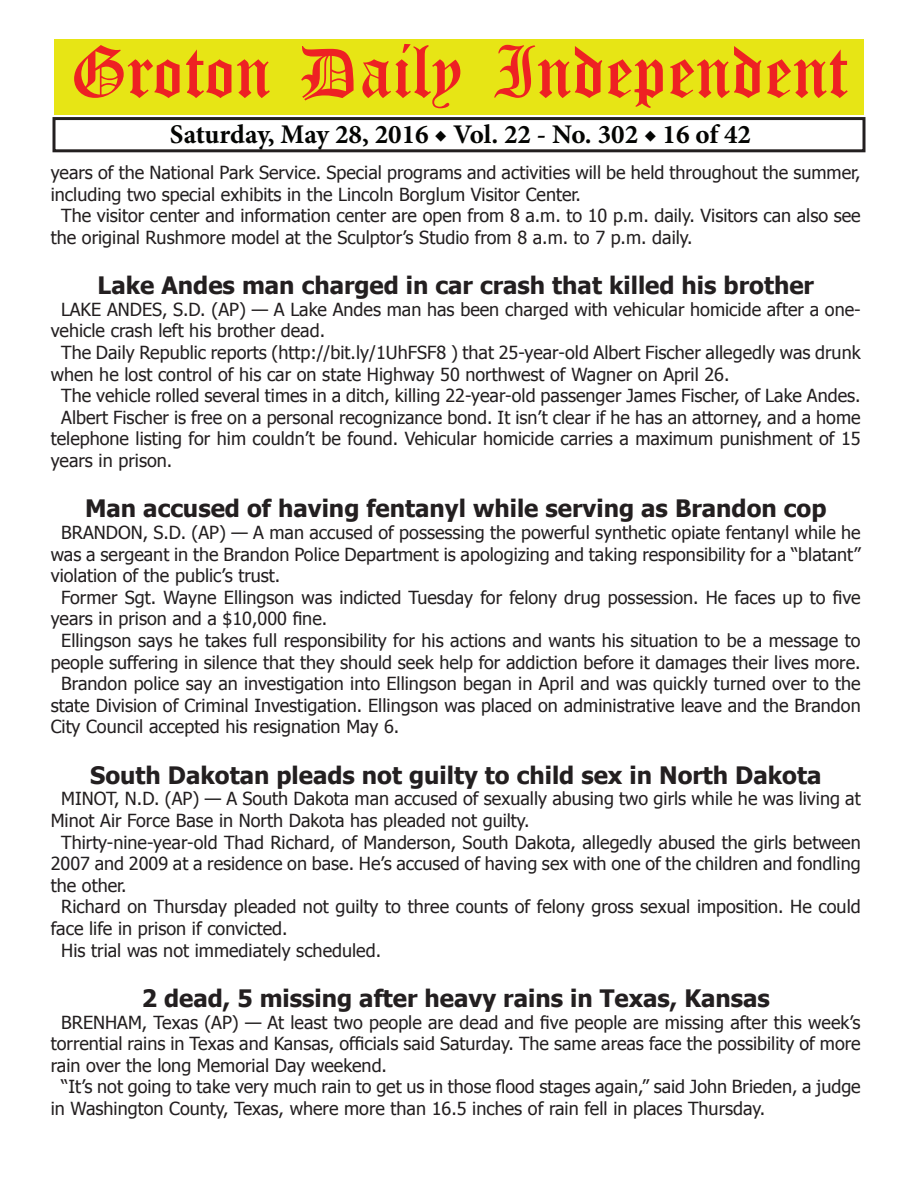
<style>
.page{position:relative;width:918px;height:1188px;background:#fff}
.page>*{position:absolute;margin:0;border:0;box-sizing:border-box;transform-origin:0 0}
.t1{font:54px "Old English Five";color:#ee2123}
.t2{font:700 27px "Minion Pro";color:#040503}
.t3{font:700 24px "Tahoma";color:#231f20}
.t4{font:18px "Tahoma";color:#231f20}
</style>
<div class="page">
<div style="left:52px;top:117px;width:814px;height:35px;border:3px solid #231f20"></div>
<div style="left:54px;top:40px;width:810px;height:75px;background:#e7e515"></div>
<h1 class="t1" style="left:70px;top:47px;width:779px">Groton Daily Independent</h1>
<h2 class="t2" style="left:170px;top:116px;width:583px">Saturday, May 28, 2016 ◆ Vol. 22 - No. 302 ◆ 16 of 42</h2>
<p class="t4" style="left:51px;top:160px;width:811px">years of the National Park Service. Special programs and activities will be held throughout the summer,</p>
<p class="t4" style="left:51px;top:182px;width:532px">including two special exhibits in the Lincoln Borglum Visitor Center.</p>
<p class="t4" style="left:61px;top:204px;width:801px">The visitor center and information center are open from 8 a.m. to 10 p.m. daily. Visitors can also see</p>
<p class="t4" style="left:51px;top:225px;width:643px">the original Rushmore model at the Sculptor’s Studio from 8 a.m. to 7 p.m. daily.</p>
<h3 class="t3" style="left:98px;top:269px;width:718px">Lake Andes man charged in car crash that killed his brother</h3>
<p class="t4" style="left:61px;top:297px;width:801px">LAKE ANDES, S.D. (AP) — A Lake Andes man has been charged with vehicular homicide after a one-</p>
<p class="t4" style="left:51px;top:319px;width:276px">vehicle crash left his brother dead.</p>
<p class="t4" style="left:61px;top:340px;width:801px">The Daily Republic reports (http://bit.ly/1UhFSF8 ) that 25-year-old Albert Fischer allegedly was drunk</p>
<p class="t4" style="left:51px;top:362px;width:680px">when he lost control of his car on state Highway 50 northwest of Wagner on April 26.</p>
<p class="t4" style="left:61px;top:384px;width:801px">The vehicle rolled several times in a ditch, killing 22-year-old passenger James Fischer, of Lake Andes.</p>
<p class="t4" style="left:61px;top:405px;width:801px">Albert Fischer is free on a personal recognizance bond. It isn’t clear if he has an attorney, and a home</p>
<p class="t4" style="left:51px;top:427px;width:812px">telephone listing for him couldn’t be found. Vehicular homicide carries a maximum punishment of 15</p>
<p class="t4" style="left:51px;top:448px;width:123px">years in prison.</p>
<h3 class="t3" style="left:85px;top:492px;width:743px">Man accused of having fentanyl while serving as Brandon cop</h3>
<p class="t4" style="left:61px;top:520px;width:801px">BRANDON, S.D. (AP) — A man accused of possessing the powerful synthetic opiate fentanyl while he</p>
<p class="t4" style="left:51px;top:542px;width:811px">was a sergeant in the Brandon Police Department is apologizing and taking responsibility for a “blatant”</p>
<p class="t4" style="left:51px;top:564px;width:231px">violation of the public’s trust.</p>
<p class="t4" style="left:61px;top:585px;width:801px">Former Sgt. Wayne Ellingson was indicted Tuesday for felony drug possession. He faces up to five</p>
<p class="t4" style="left:51px;top:607px;width:278px">years in prison and a $10,000 fine.</p>
<p class="t4" style="left:61px;top:628px;width:801px">Ellingson says he takes full responsibility for his actions and wants his situation to be a message to</p>
<p class="t4" style="left:51px;top:650px;width:811px">people suffering in silence that they should seek help for addiction before it damages their lives more.</p>
<p class="t4" style="left:61px;top:672px;width:801px">Brandon police say an investigation into Ellingson began in April and was quickly turned over to the</p>
<p class="t4" style="left:51px;top:693px;width:811px">state Division of Criminal Investigation. Ellingson was placed on administrative leave and the Brandon</p>
<p class="t4" style="left:51px;top:715px;width:350px">City Council accepted his resignation May 6.</p>
<h3 class="t3" style="left:90px;top:758px;width:733px">South Dakotan pleads not guilty to child sex in North Dakota</h3>
<p class="t4" style="left:61px;top:787px;width:801px">MINOT, N.D. (AP) — A South Dakota man accused of sexually abusing two girls while he was living at</p>
<p class="t4" style="left:51px;top:808px;width:480px">Minot Air Force Base in North Dakota has pleaded not guilty.</p>
<p class="t4" style="left:61px;top:830px;width:801px">Thirty-nine-year-old Thad Richard, of Manderson, South Dakota, allegedly abused the girls between</p>
<p class="t4" style="left:51px;top:852px;width:811px">2007 and 2009 at a residence on base. He’s accused of having sex with one of the children and fondling</p>
<p class="t4" style="left:51px;top:873px;width:77px">the other.</p>
<p class="t4" style="left:61px;top:895px;width:801px">Richard on Thursday pleaded not guilty to three counts of felony gross sexual imposition. He could</p>
<p class="t4" style="left:51px;top:916px;width:238px">face life in prison if convicted.</p>
<p class="t4" style="left:61px;top:938px;width:321px">His trial was not immediately scheduled.</p>
<h3 class="t3" style="left:142px;top:981px;width:630px">2 dead, 5 missing after heavy rains in Texas, Kansas</h3>
<p class="t4" style="left:61px;top:1010px;width:801px">BRENHAM, Texas (AP) — At least two people are dead and five people are missing after this week’s</p>
<p class="t4" style="left:51px;top:1032px;width:811px">torrential rains in Texas and Kansas, officials said Saturday. The same areas face the possibility of more</p>
<p class="t4" style="left:51px;top:1053px;width:338px">rain over the long Memorial Day weekend.</p>
<p class="t4" style="left:61px;top:1075px;width:801px">“It’s not going to take very much rain to get us in those flood stages again,” said John Brieden, a judge</p>
<p class="t4" style="left:51px;top:1096px;width:716px">in Washington County, Texas, where more than 16.5 inches of rain fell in places Thursday.</p>
</div>
